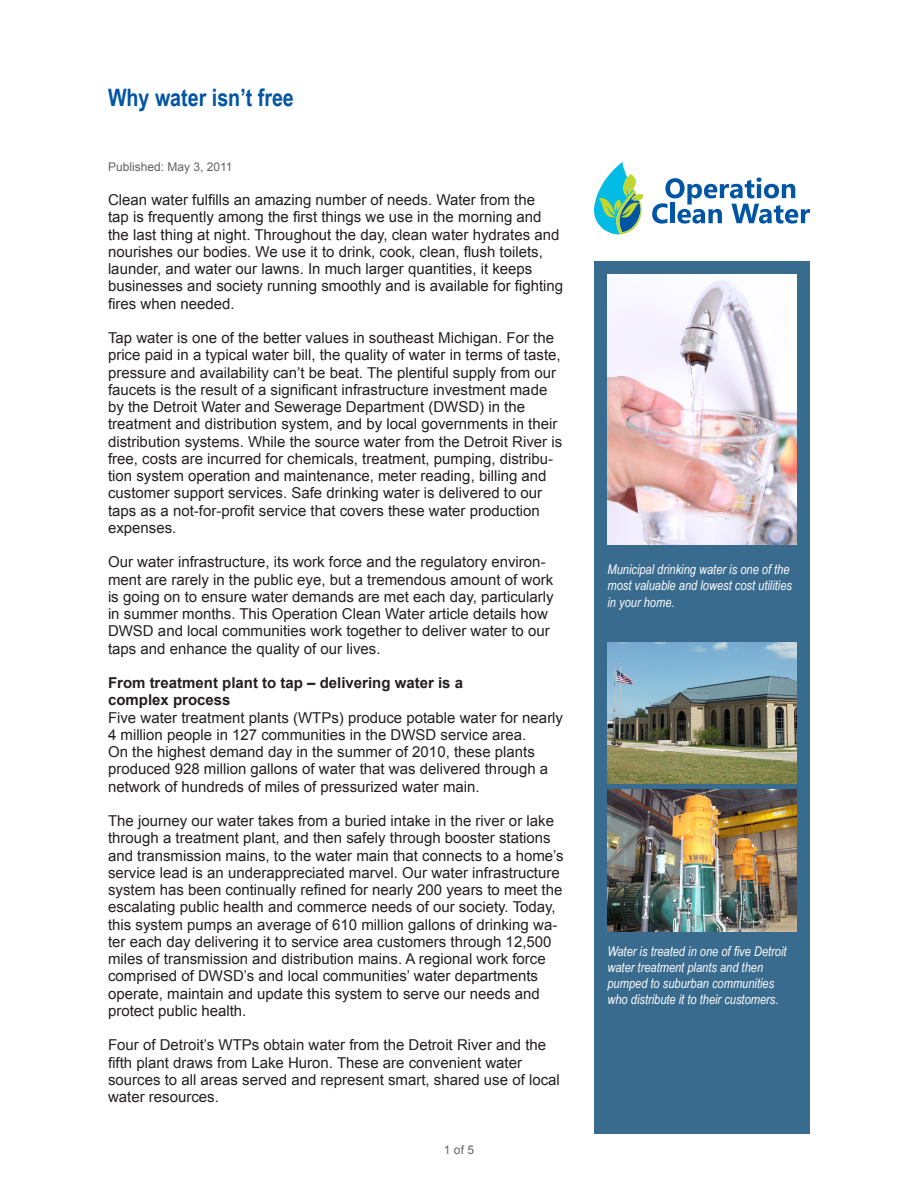
<style>
.page{position:relative;width:918px;height:1188px;background:#fff}
.page>*{position:absolute;margin:0;border:0;box-sizing:border-box;transform-origin:0 0}
.title{font:700 24px "Arial Narrow";color:#0155a5}
.body_text{font:15px/17.2px "Arial";color:#231f20}
.body_text-2{font:700 15px/17.2px "Arial";color:#231f20}
.photo_caption{font:italic 13.5px/16.2px "Arial Narrow";color:#fff}
.publish_date{font:12px "Arial";color:#636366}
</style>
<div class="page">
<div style="left:594px;top:261px;width:216px;height:873px;background:#396b8e"></div>
<img style="left:608px;top:642px;width:188px;height:142px">
<img style="left:608px;top:789px;width:188px;height:142px">
<svg style="left:594px;top:162px;width:49px;height:72px"></svg>
<svg style="left:652px;top:178px;width:158px;height:46px"></svg>
<img style="left:608px;top:275px;width:188px;height:270px">
<p class="title" style="left:108px;top:80px;width:187px">Why water isn’t free</p>
<p class="publish_date" style="left:108px;top:159px;width:126px">Published: May 3, 2011</p>
<p class="body_text" style="left:108px;top:192px;width:457px">Clean water fulfills an amazing number of needs. Water from the<br>tap is frequently among the first things we use in the morning and the last thing at night. Throughout the day, clean water hydrates and nourishes our bodies. We use it to drink, cook, clean, flush toilets, launder, and water our lawns. In much larger quantities, it keeps businesses and society running smoothly and is available for fighting fires when needed.</p>
<p class="body_text" style="left:108px;top:330px;width:456px">Tap water is one of the better values in southeast Michigan. For the price paid in a typical water bill, the quality of water in terms of taste, pressure and availability can’t be beat. The plentiful supply from our faucets is the result of a significant infrastructure investment made by the Detroit Water and Sewerage Department (DWSD) in the treatment and distribution system, and by local governments in their distribution systems. While the source water from the Detroit River is free, costs are incurred for chemicals, treatment, pumping, distribu&shy;tion system operation and maintenance, meter reading, billing and customer support services. Safe drinking water is delivered to our taps as a not-for-profit service that covers these water production expenses.</p>
<p class="body_text" style="left:108px;top:554px;width:447px">Our water infrastructure, its work force and the regulatory environ&shy;ment are rarely in the public eye, but a tremendous amount of work is going on to ensure water demands are met each day, particularly in summer months. This Operation Clean Water article details how DWSD and local communities work together to deliver water to our taps and enhance the quality of our lives.</p>
<p class="body_text-2" style="left:108px;top:675px;width:357px">From treatment plant to tap – delivering water is a complex process</p>
<p class="body_text" style="left:108px;top:709px;width:457px">Five water treatment plants (WTPs) produce potable water for nearly 4 million people in 127 communities in the DWSD service area.<br>On the highest demand day in the summer of 2010, these plants produced 928 million gallons of water that was delivered through a network of hundreds of miles of pressurized water main.</p>
<p class="body_text" style="left:108px;top:813px;width:457px">The journey our water takes from a buried intake in the river or lake through a treatment plant, and then safely through booster stations and transmission mains, to the water main that connects to a home’s service lead is an underappreciated marvel. Our water infrastructure system has been continually refined for nearly 200 years to meet the escalating public health and commerce needs of our society. Today, this system pumps an average of 610 million gallons of drinking wa&shy;ter each day delivering it to service area customers through 12,500 miles of transmission and distribution mains. A regional work force comprised of DWSD’s and local communities’ water departments operate, maintain and update this system to serve our needs and protect public health.</p>
<p class="body_text" style="left:108px;top:1037px;width:453px">Four of Detroit’s WTPs obtain water from the Detroit River and the fifth plant draws from Lake Huron. These are convenient water sources to all areas served and represent smart, shared use of local water resources.</p>
<p class="publish_date" style="left:444px;top:1141px;width:32px">1 of 5</p>
<p class="photo_caption" style="left:608px;top:561px;width:186px">Municipal drinking water is one of the most valuable and lowest cost utilities in your home.</p>
<p class="photo_caption" style="left:608px;top:943px;width:181px">Water is treated in one of five Detroit water treatment plants and then pumped to suburban communities who distribute it to their customers.</p>
</div>
